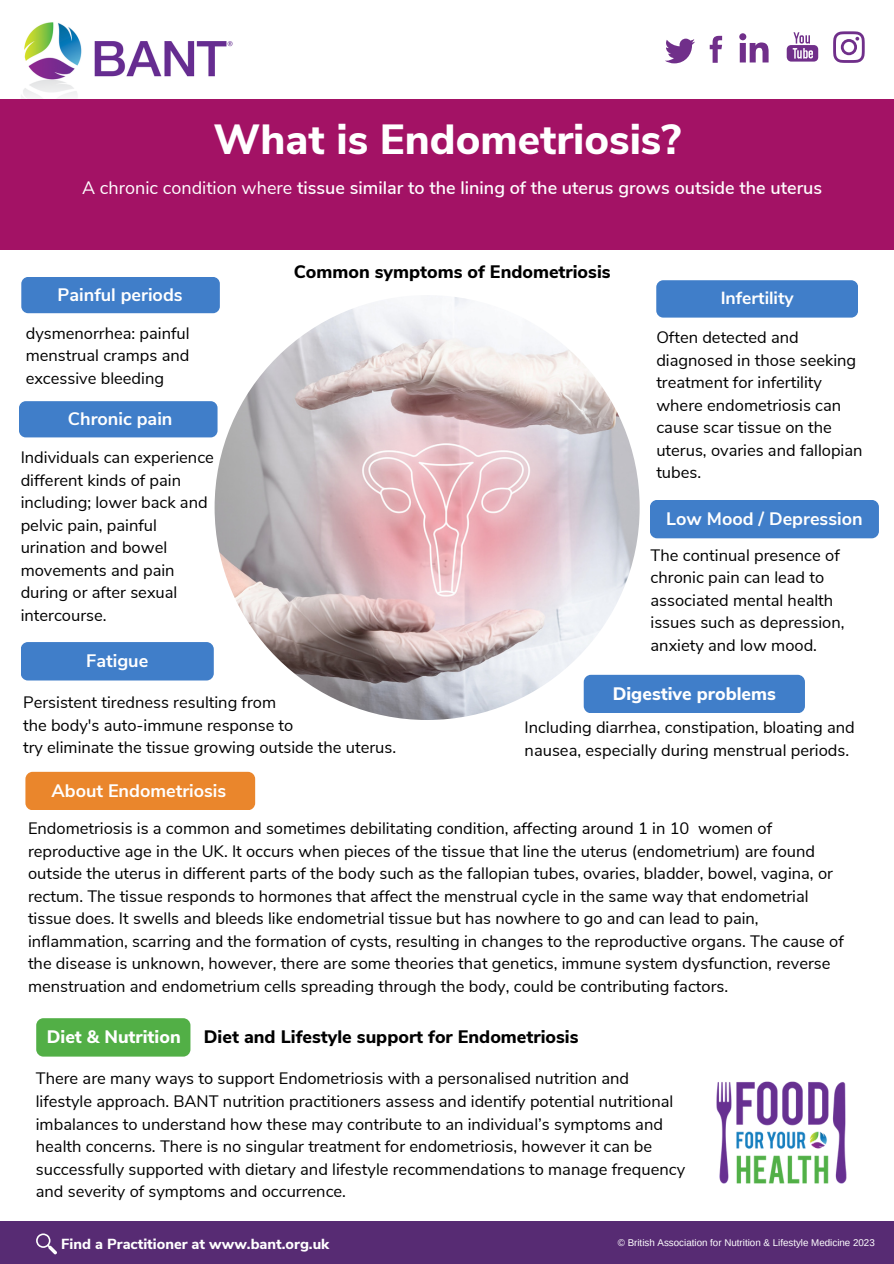
<style>
.page{position:relative;width:894px;height:1264px;background:#fff}
.page>*{position:absolute;margin:0;border:0;box-sizing:border-box;transform-origin:0 0}
.t1{font:800 42px "Nunito Sans";color:#fff}
.t2{font:600 18px "Nunito Sans";color:#fff}
.t3{font:700 18px "Nunito Sans";color:#fff}
.t4{font:800 18px "Nunito Sans";color:#000}
.t5{font:800 18px "Nunito Sans";color:#fff}
.t6{font:700 17.55px "Nunito Sans";color:#fff}
.t7{font:16.5px/22.5px "Nunito Sans";color:#000}
.t8{font:800 14.55px "Nunito Sans";color:#fff}
.t9{font:9.75px "Arimo";color:#fff}
.s1{font-weight:400}
</style>
<div class="page">
<svg style="left:665px;top:39px;width:30px;height:24px"></svg>
<svg style="left:709px;top:36px;width:13px;height:27px"></svg>
<svg style="left:739px;top:33px;width:29px;height:29px"></svg>
<svg style="left:786px;top:32px;width:32px;height:30px"></svg>
<svg style="left:833px;top:31px;width:31px;height:32px"></svg>
<img style="left:214px;top:295px;width:425px;height:425px;border-radius:50%">
<div style="left:656px;top:280px;width:201px;height:37px;background:#407ec9;border-radius:7px"></div>
<div style="left:649px;top:500px;width:229px;height:38px;background:#407ec9;border-radius:7px"></div>
<img style="left:21px;top:22px;width:212px;height:77px">
<div style="left:0;top:99px;width:893px;height:150px;background:#a31265"></div>
<div style="left:21px;top:642px;width:192px;height:38px;background:#407ec9;border-radius:7px"></div>
<div style="left:36px;top:1018px;width:154px;height:38px;background:#52af46;border-radius:7px"></div>
<div style="left:0;top:1221px;width:892px;height:42px;background:#572b73"></div>
<svg style="left:36px;top:1233px;width:21px;height:22px"></svg>
<img style="left:716px;top:1081px;width:131px;height:103px">
<div style="left:25px;top:771px;width:230px;height:39px;background:#ea862c;border-radius:7px"></div>
<div style="left:19px;top:401px;width:198px;height:36px;background:#407ec9;border-radius:7px"></div>
<div style="left:583px;top:674px;width:221px;height:39px;background:#407ec9;border-radius:7px"></div>
<div style="left:21px;top:277px;width:199px;height:36px;background:#407ec9;border-radius:7px"></div>
<h1 class="t1" style="left:213px;top:111px;width:469px">What is Endometriosis?</h1>
<p class="t2" style="left:82px;top:176px;width:741px"><span class="s1">A chronic condition where</span> tissue similar to the lining of the uterus grows outside the uterus</p>
<p class="t3" style="left:58px;top:282px;width:126px">Painful periods</p>
<p class="t7" style="left:26px;top:322px;width:165px;text-align:justify">dysmenorrhea: painful menstrual cramps and excessive bleeding</p>
<p class="t3" style="left:68px;top:407px;width:106px">Chronic pain</p>
<p class="t7" style="left:21px;top:446px;width:195px">Individuals can experience different kinds of pain including; lower back and pelvic pain, painful urination and bowel movements and pain during or after sexual intercourse.</p>
<p class="t3" style="left:86px;top:648px;width:64px">Fatigue</p>
<p class="t4" style="left:293px;top:260px;width:318px">Common symptoms of Endometriosis</p>
<p class="t6" style="left:720px;top:287px;width:74px">Infertility</p>
<p class="t7" style="left:656px;top:326px;width:208px">Often detected and diagnosed in those seeking treatment for infertility where endometriosis can cause scar tissue on the uterus, ovaries and fallopian tubes.</p>
<p class="t3" style="left:666px;top:506px;width:198px">Low Mood / Depression</p>
<p class="t7" style="left:650px;top:544px;width:195px">The continual presence of chronic pain can lead to associated mental health issues such as depression, anxiety and low mood.</p>
<p class="t7" style="left:23px;top:691px;width:374px">Persistent tiredness resulting from<br>the body's auto-immune response to<br>try eliminate the tissue growing outside the uterus.</p>
<p class="t3" style="left:51px;top:778px;width:176px">About Endometriosis</p>
<p class="t5" style="left:612px;top:681px;width:165px">Digestive problems</p>
<p class="t7" style="left:524px;top:716px;width:331px">Including diarrhea, constipation, bloating and nausea, especially during menstrual periods.</p>
<p class="t7" style="left:28px;top:817px;width:817px">Endometriosis is a common and sometimes debilitating condition, affecting around 1 in 10 women of reproductive age in the UK. It occurs when pieces of the tissue that line the uterus (endometrium) are found outside the uterus in different parts of the body such as the fallopian tubes, ovaries, bladder, bowel, vagina, or rectum. The tissue responds to hormones that affect the menstrual cycle in the same way that endometrial tissue does. It swells and bleeds like endometrial tissue but has nowhere to go and can lead to pain, inflammation, scarring and the formation of cysts, resulting in changes to the reproductive organs. The cause of the disease is unknown, however, there are some theories that genetics, immune system dysfunction, reverse menstruation and endometrium cells spreading through the body, could be contributing factors.</p>
<p class="t5" style="left:47px;top:1024px;width:135px">Diet &amp; Nutrition</p>
<p class="t4" style="left:204px;top:1024px;width:376px">Diet and Lifestyle support for Endometriosis</p>
<p class="t7" style="left:36px;top:1067px;width:650px">There are many ways to support Endometriosis with a personalised nutrition and lifestyle approach. BANT nutrition practitioners assess and identify potential nutritional imbalances to understand how these may contribute to an individual’s symptoms and health concerns. There is no singular treatment for endometriosis, however it can be successfully supported with dietary and lifestyle recommendations to manage frequency and severity of symptoms and occurrence.</p>
<p class="t8" style="left:61px;top:1234px;width:269px">Find a Practitioner at www.bant.org.uk</p>
<p class="t9" style="left:617px;top:1237px;width:258px">© British Association for Nutrition &amp; Lifestyle Medicine 2023</p>
</div>
